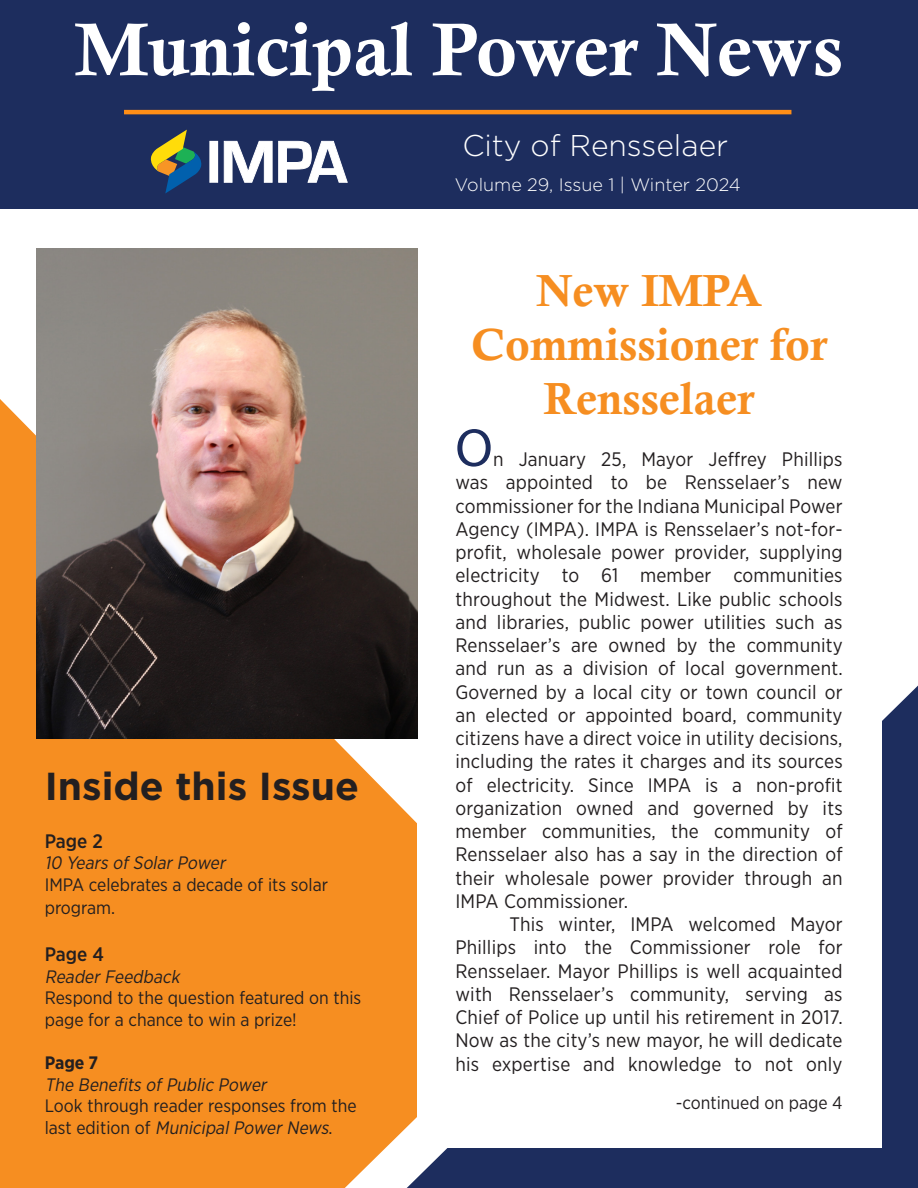
<style>
.page{position:relative;width:918px;height:1188px;background:#fff}
.page>*{position:absolute;margin:0;border:0;box-sizing:border-box;transform-origin:0 0}
.t1{font:75px "Calis MT Bol";color:#fff}
.t2{font:54px "Myriad Pro";color:#1d2d5e}
.t3{font:45px/54px "Calis MT Bol";color:#f68e21;text-align:center}
.t4{font:700 39px "Gotham";color:#231f20}
.t5{font:300 30px "Gotham";color:#fff}
.t6{font:19.5px/23.2px "Gotham Narrow";letter-spacing:.01em;color:#231f20;text-align:justify}
.t7{font:500 19.5px "Gotham Narrow";color:#231f20}
.t8{font:18px/21.6px "Gotham Narrow";color:#231f20}
.t9{font:italic 18px "Gotham Narrow";color:#231f20}
.t10{font:300 18px "Gotham";color:#fff}
.t11{font:700 18px "Gotham Narrow";color:#231f20}
.s1{font-style:italic}
</style>
<div class="page">
<div style="left:0;top:399px;width:418px;height:789px;background:#f68e21"></div>
<div style="left:0;top:0;width:918px;height:209px;background:#1d2d5e"></div>
<svg style="left:407px;top:686px;width:511px;height:502px;background:#3e4466"></svg>
<div style="left:417px;top:675px;width:464px;height:472px;background:#fff"></div>
<hr style="left:124px;top:110px;width:667px;height:4px;background:#ff8e16">
<div style="left:210px;top:141px;width:8px;height:41px;background:#fff"></div>
<div style="left:209px;top:141px;width:9px;height:42px;border:1px solid #fff"></div>
<svg style="left:223px;top:141px;width:125px;height:42px"></svg>
<svg style="left:151px;top:130px;width:51px;height:64px"></svg>
<img style="left:37px;top:248px;width:380px;height:491px">
<p class="t1" style="left:75px;top:7px;width:770px">Municipal Power News</p>
<p class="t4" style="left:45px;top:764px;width:316px">Inside this Issue</p>
<p class="t7" style="left:45px;top:828px;width:60px">Page 2</p>
<p class="t9" style="left:45px;top:852px;width:186px">10 Years ofSolarPower</p>
<p class="t8" style="left:45px;top:872px;width:285px;line-height:23.4px">IMPA celebrates a decade of its solar program.</p>
<p class="t7" style="left:45px;top:942px;width:61px">Page 4</p>
<p class="t9" style="left:45px;top:965px;width:140px">ReaderFeedback</p>
<p class="t8" style="left:45px;top:987px;width:318px">Respond to the question featured on this page for a chance to win a prize!</p>
<p class="t11" style="left:45px;top:1051px;width:55px">Page 7</p>
<p class="t9" style="left:45px;top:1073px;width:227px">The Benefits ofPublic Power</p>
<p class="t8" style="left:45px;top:1095px;width:313px">Look through reader responses from the l a s t e d i t i o n o f <span class="s1">MunicipalPowerNews</span>.</p>
<p class="t5" style="left:462px;top:126px;width:267px">City of Rensselaer</p>
<p class="t10" style="left:455px;top:173px;width:287px">Volume 29, Issue 1 | Winter 2024</p>
<p class="t3" style="left:471px;top:264px;width:358px">New IMPA<br>Commissioner for<br>Rensselaer</p>
<p class="t2" style="left:455px;top:415px;width:39px">O</p>
<p class="t6" style="left:455px;top:447px;width:389px;text-indent:38px">n January 25, Mayor Jeffrey Phillips was appointed to be Rensselaer’s new commissioner for the Indiana Municipal Power Agency (IMPA). IMPA is Rensselaer’s not-for&shy;profit, wholesale power provider, supplying electricity to 61 member communities throughout the Midwest. Like public schools and libraries, public power utilities such as Rensselaer’s are owned by the community and run as a division of local government.<br>Governed by a local city or town council or an elected or appointed board, community citizens have a direct voice in utility decisions, including the rates it charges and its sources of electricity. Since IMPA is a non-profit organization owned and governed by its member communities, the community of Rensselaer also has a say in the direction of their wholesale power provider through an IMPA Commissioner.</p>
<p class="t6" style="left:455px;top:912px;width:389px;text-indent:54px">This winter, IMPA welcomed Mayor Phillips into the Commissioner role for Rensselaer. Mayor Phillips is well acquainted with Rensselaer’s community, serving as Chief of Police up until his retirement in 2017.<br>Now as the city’s new mayor, he will dedicate his expertise and knowledge to not only</p>
<p class="t8" style="left:676px;top:1092px;width:168px">-continued on page 4</p>
</div>
